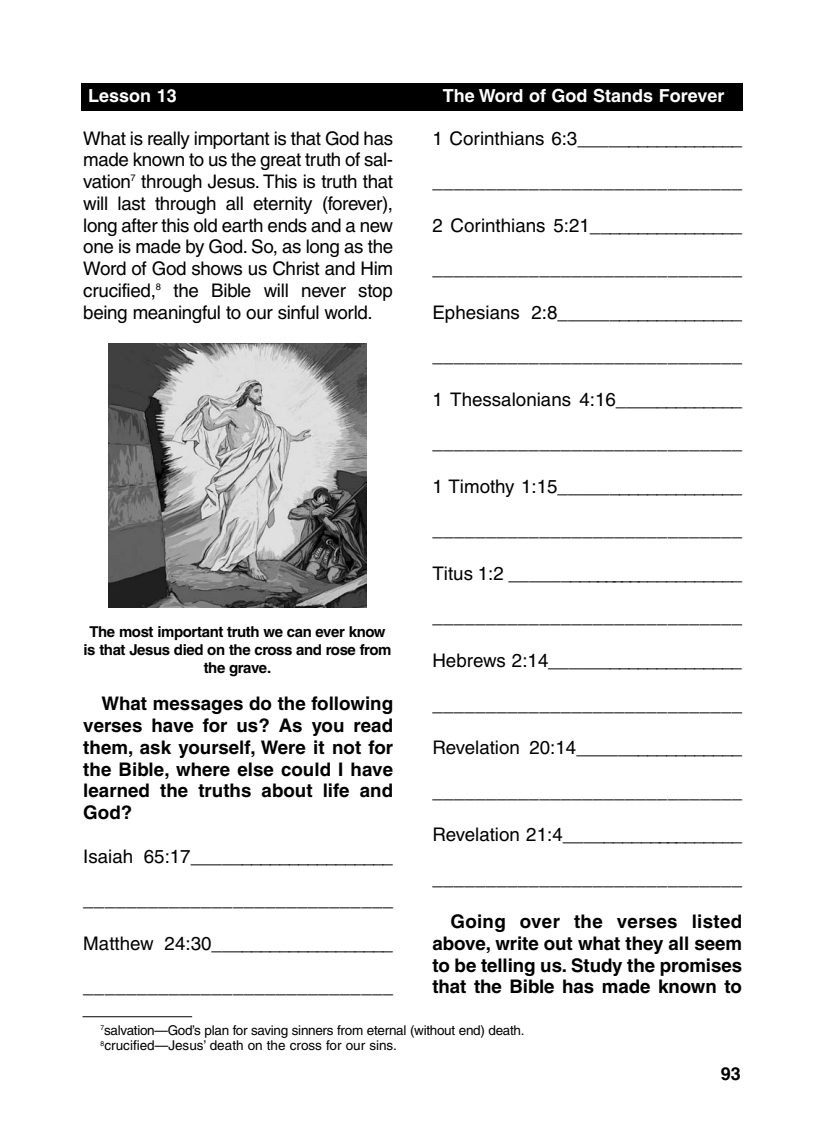
<style>
.page{position:relative;width:824px;height:1148px;background:#fff}
.page>*{position:absolute;margin:0;border:0;box-sizing:border-box;transform-origin:0 0}
.t1{font:18.75px/21.8px "Helvetica";color:#000;text-align:justify}
.t2{font:700 18.75px/21.8px "Helvetica";letter-spacing:-.005em;color:#000;text-align:justify}
.t3{font:700 18px "Helvetica";color:#fff}
.t4{font:700 18px "Helvetica";color:#000}
.t5{font:700 15px/18px "Helvetica";letter-spacing:-.03em;color:#000;text-align:center}
.t6{font:13.5px/15.8px "Helvetica";letter-spacing:-.02em;color:#000}
</style>
<div class="page">
<div style="left:81px;top:83px;width:662px;height:27px;background:#000"></div>
<img style="left:109px;top:344px;width:257px;height:264px">
<hr style="left:82px;top:1016px;width:110px;height:1px;background:#000">
<p class="t3" style="left:88px;top:89px;width:90px">Lesson 13</p>
<p class="t3" style="left:443px;top:89px;width:283px">The Word of God Stands Forever</p>
<p class="t1" style="left:83px;top:129px;width:311px">What is really important is that God has made known to us the great truth of sal&shy;vation<sup>7</sup> through Jesus. This is truth that will last through all eternity (forever), long after this old earth ends and a new one is made by God. So, as long as the Word of God shows us Christ and Him crucified,<sup>8</sup> the Bible will never stop being meaningful to our sinful world.</p>
<p class="t1" style="left:432px;top:129px;width:311px">1 Corinthians 6:3_________________</p>
<p class="t1" style="left:432px;top:172px;width:311px">_____________________________</p>
<p class="t1" style="left:432px;top:216px;width:311px">2 Corinthians 5:21________________</p>
<p class="t1" style="left:432px;top:259px;width:311px">_____________________________</p>
<p class="t1" style="left:432px;top:303px;width:311px">Ephesians 2:8___________________</p>
<p class="t1" style="left:432px;top:346px;width:311px">_____________________________</p>
<p class="t1" style="left:432px;top:390px;width:311px">1 Thessalonians 4:16_____________</p>
<p class="t1" style="left:432px;top:433px;width:311px">_____________________________</p>
<p class="t1" style="left:432px;top:477px;width:311px">1 Timothy 1:15___________________</p>
<p class="t5" style="left:83px;top:623px;width:309px">The most important truth we can ever know is that Jesus died on the cross and rose from the grave.</p>
<p class="t2" style="left:83px;top:694px;width:311px;text-indent:18px">What messages do the following verses have for us? As you read them, ask yourself, Were it not for the Bible, where else could I have learned the truths about life and God?</p>
<p class="t1" style="left:83px;top:847px;width:311px">Isaiah 65:17_____________________</p>
<p class="t1" style="left:83px;top:890px;width:311px">_____________________________</p>
<p class="t1" style="left:83px;top:934px;width:311px">Matthew 24:30___________________</p>
<p class="t1" style="left:83px;top:977px;width:311px">_____________________________</p>
<p class="t1" style="left:432px;top:520px;width:311px">_____________________________</p>
<p class="t1" style="left:432px;top:564px;width:311px">Titus 1:2 _________________________</p>
<p class="t1" style="left:432px;top:607px;width:311px">_____________________________</p>
<p class="t1" style="left:432px;top:651px;width:311px">Hebrews 2:14____________________</p>
<p class="t1" style="left:432px;top:694px;width:311px">_____________________________</p>
<p class="t1" style="left:432px;top:738px;width:311px">Revelation 20:14_________________</p>
<p class="t1" style="left:432px;top:781px;width:311px">_____________________________</p>
<p class="t1" style="left:432px;top:825px;width:311px">Revelation 21:4___________________</p>
<p class="t1" style="left:432px;top:868px;width:311px">_____________________________</p>
<p class="t2" style="left:432px;top:912px;width:311px;text-indent:18px">Going over the verses listed above, write out what they all seem to be telling us. Study the promises that the Bible has made known to</p>
<p class="t6" style="left:101px;top:1023px;width:425px"><sup>7</sup>salvation—God’s plan for saving sinners from eternal (without end) death.<br><sup>8</sup>crucified—Jesus’ death on the cross for our sins.</p>
<p class="t4" style="left:720px;top:1066px;width:22px">93</p>
</div>
